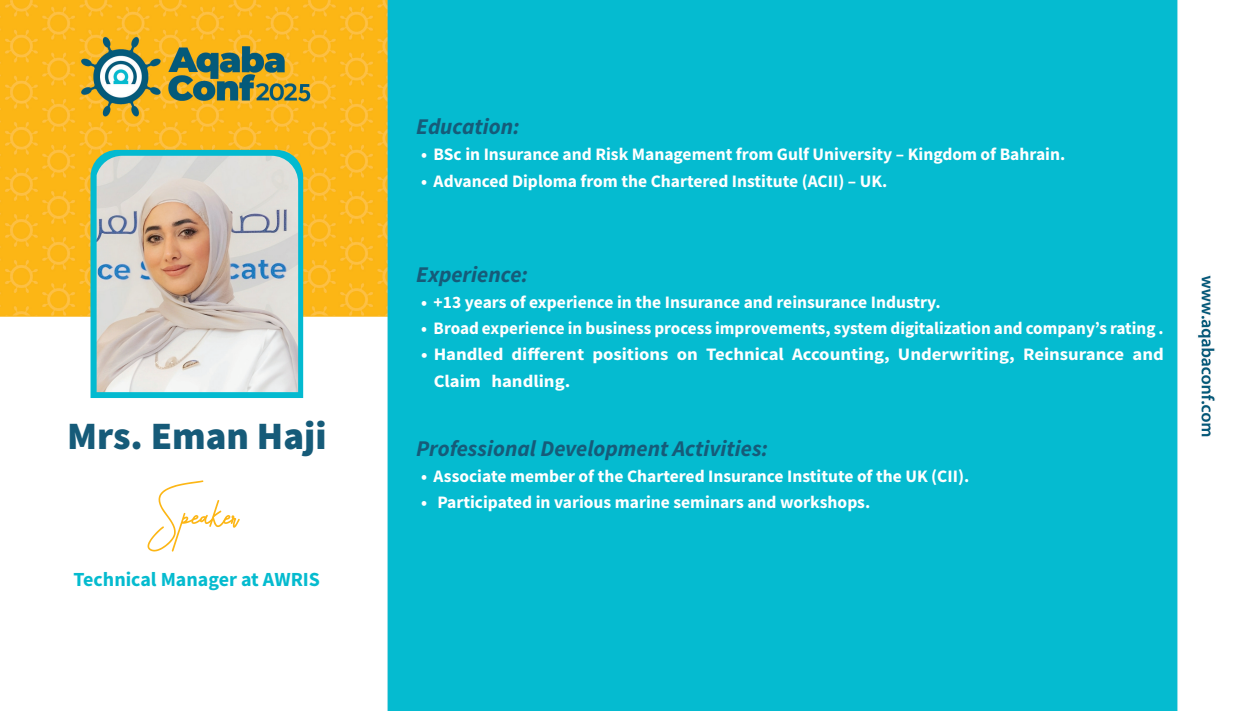
<style>
.page{position:relative;width:1236px;height:711px;background:#fff}
.page>*{position:absolute;margin:0;border:0;box-sizing:border-box;transform-origin:0 0}
.t1{font:85px "Astronout";color:#fcb615}
.t2{font:900 38.75px "Source Sans Pro";color:#165b79}
.t3{font:italic 700 22.5px "Source Sans Pro";color:#165b79}
.t4{font:700 20px "Source Sans Pro";color:#05bbcf}
.t5{font:700 17.5px/26.2px "Source Sans Pro";color:#fff}
.t6{font:700 17.5px/26.2px "Source Sans Pro";color:#fff;scale:1.07 1}
</style>
<div class="page">
<img style="left:1px;top:0;width:1214px;height:711px">
<svg style="left:91px;top:150px;width:212px;height:248px;background:#17bac6"></svg>
<img style="left:97px;top:156px;width:201px;height:236px">
<h2 class="t2" style="left:67px;top:409px;width:261px">Mrs. Eman Haji</h2>
<h1 class="t1" style="left:155px;top:471px;width:84px">Speaker</h1>
<p class="t4" style="left:74px;top:566px;width:248px">Technical Manager at AWRIS</p>
<p class="t3" style="left:416px;top:111px;width:105px">Education:</p>
<p class="t5" style="left:421px;top:141px;width:646px">• BSc in Insurance and Risk Management from Gulf University – Kingdom of Bahrain.</p>
<p class="t5" style="left:421px;top:167px;width:468px">• Advanced Diploma from the Chartered Institute (ACII) – UK.</p>
<p class="t3" style="left:416px;top:259px;width:114px">Experience:</p>
<p class="t5" style="left:421px;top:288px;width:521px">• +13 years of experience in the Insurance and reinsurance Industry.</p>
<p class="t5" style="left:421px;top:315px;width:744px;text-align:right">• Broad experience in business process improvements, system digitalization and company s’ rating . and</p>
<p class="t6" style="left:511px;top:341px;width:69px">different</p>
<p class="t6" style="left:592px;top:341px;width:73px">positions</p>
<p class="t6" style="left:706px;top:341px;width:74px">Technical</p>
<p class="t6" style="left:792px;top:341px;width:93px">Accounting,</p>
<p class="t6" style="left:898px;top:341px;width:111px">Underwriting,</p>
<p class="t6" style="left:1023px;top:341px;width:96px">Reinsurance</p>
<p class="t6" style="left:491px;top:341px;width:75px;text-indent:-70px">• Handled handling.</p>
<p class="t6" style="left:677px;top:341px;width:21px">on</p>
<p class="t6" style="left:434px;top:367px;width:46px">Claim</p>
<p class="t3" style="left:416px;top:433px;width:353px">Professional Development Activities:</p>
<p class="t5" style="left:437px;top:462px;width:533px;text-indent:-16px">• Associate member of the Chartered Insurance Institute of the UK (CII .(<br>Participated in various marine seminars and workshops.</p>
<p class="t5" style="left:421px;top:489px;width:8px">•</p>
</div>
